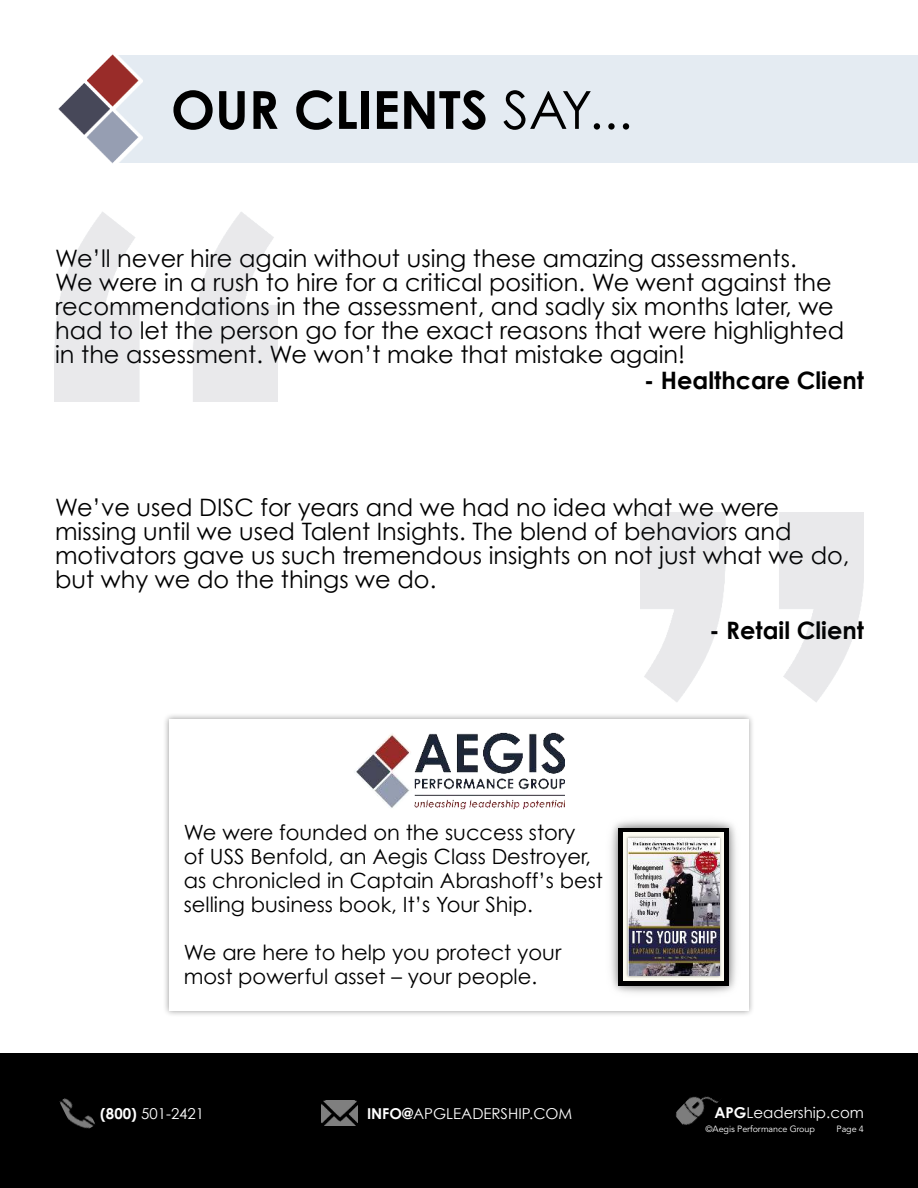
<style>
.page{position:relative;width:918px;height:1188px;background:#fff}
.page>*{position:absolute;margin:0;border:0;box-sizing:border-box;transform-origin:0 0}
.t1{font:700 52.5px "Century Gothic";color:#000}
.t2{font:24px/24px "Century Gothic";color:#000}
.t3{font:700 24px "Century Gothic";color:#000}
.t4{font:21px/24px "Century Gothic";color:#000}
.t5{font:15px "Century Gothic";color:#fff}
.t6{font:9px "Avenir LT Std";letter-spacing:-.01em;color:#fff}
.s1{font-weight:400}
.s2{font-weight:700}
</style>
<div class="page">
<div style="left:111px;top:56px;width:807px;height:107px;background:#e4ebf2"></div>
<img style="left:58px;top:54px;width:84px;height:110px">
<div style="left:163px;top:713px;width:592px;height:304px;background:#000;opacity:.4"></div>
<div style="left:169px;top:719px;width:580px;height:291px;background:#fff"></div>
<img style="left:356px;top:732px;width:208px;height:77px">
<div style="left:605px;top:814px;width:137px;height:185px;background:#000;opacity:.51"></div>
<div style="left:623px;top:832px;width:101px;height:149px;background:#fcfbf1"></div>
<div style="left:625px;top:835px;width:97px;height:143px;background:#000;opacity:.5"></div>
<img style="left:628px;top:838px;width:91px;height:137px">
<div style="left:0;top:1053px;width:918px;height:135px;background:#000"></div>
<img style="left:59px;top:1098px;width:36px;height:31px">
<img style="left:321px;top:1100px;width:36px;height:26px">
<h1 class="t1" style="left:171px;top:89px;width:463px">OUR CLIENTS <span class="s1">SAY...</span></h1>
<p class="t2" style="left:55px;top:246px;width:791px">We’ll never hire again without using these amazing assessments.<br>We were in a rush to hire for a critical position. We went against the recommendations in the assessment, and sadly six months later, we had to let the person go for the exact reasons that were highlighted in the assessment. We won’t make that mistake again!</p>
<p class="t3" style="left:644px;top:370px;width:221px">- Healthcare Client</p>
<p class="t2" style="left:55px;top:495px;width:796px">We’ve used DISC for years and we had no idea what we were missing until we used Talent Insights. The blend of behaviors and motivators gave us such tremendous insights on not just what we do, but why we do the things we do.</p>
<p class="t3" style="left:709px;top:621px;width:156px">- Retail Client</p>
<p class="t4" style="left:184px;top:823px;width:421px">We were founded on the success story<br>of USS Benfold, an Aegis Class Destroyer, as chronicled in Captain Abrashoff’s best selling business book, It’s Your Ship.</p>
<p class="t4" style="left:184px;top:943px;width:379px">We are here to help you protect your most powerful asset – your people.</p>
<p class="t5" style="left:100px;top:1108px;width:105px"><span class="s2">(800)</span> 501-2421</p>
<p class="t5" style="left:367px;top:1108px;width:207px"><span class="s2">INFO@</span>APGLEADERSHIP.COM</p>
<p class="t5" style="left:714px;top:1107px;width:151px"><span class="s2">APG</span>Leadership.com</p>
<p class="t6" style="left:706px;top:1125px;width:111px">©Aegis Performance Group</p>
<p class="t6" style="left:837px;top:1125px;width:29px">Page 4</p>
<p class="t5" style="left:447px;top:1108px;width:207px"><span class="s2">INFO@</span>APGLEADERSHIP.COM</p>
</div>
